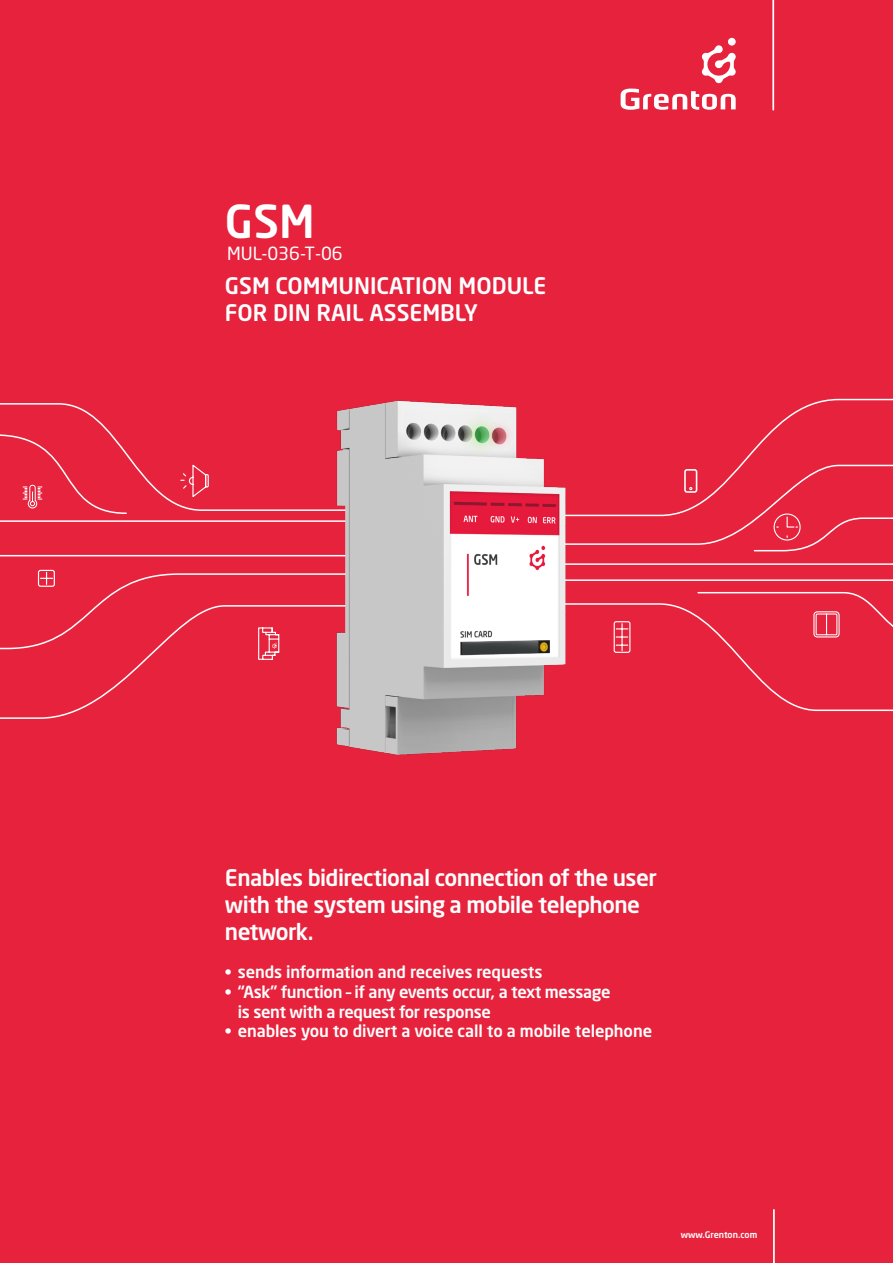
<style>
.page{position:relative;width:893px;height:1263px;background:#e6223d}
.page>*{position:absolute;margin:0;border:0;box-sizing:border-box;transform-origin:0 0}
.t1{font:500 45px "Neo Sans Pro";color:#fff}
.t2{font:500 22.5px/27px "Neo Sans Pro";letter-spacing:-.025em;color:#fff}
.t3{font:500 22.5px/27px "Neo Sans Pro";color:#fff}
.t4{font:18px "Neo Sans Pro";color:#fff}
.t5{font:500 16.5px/19.8px "Neo Sans Pro";letter-spacing:-.02em;color:#fff}
.t6{font:500 9px "Neo Sans Pro";color:#fff}
</style>
<div class="page">
<svg style="left:621px;top:89px;width:115px;height:21px"></svg>
<svg style="left:702px;top:45px;width:34px;height:38px"></svg>
<div style="left:728px;top:38px;width:8px;height:8px;background:#fff;border-radius:50%"></div>
<hr style="left:772px;top:0;width:2px;height:110px;background:#fff">
<hr style="left:773px;top:1210px;width:2px;height:53px;background:#fff">
<hr style="left:0;top:555px;width:359px;height:1px;background:#fff">
<hr style="left:514px;top:563px;width:379px;height:2px;background:#fff">
<svg style="left:741px;top:398px;width:152px;height:66px"></svg>
<hr style="left:514px;top:579px;width:379px;height:2px;background:#fff">
<hr style="left:0;top:520px;width:357px;height:2px;background:#fff">
<svg style="left:0;top:569px;width:310px;height:150px"></svg>
<img style="left:310px;top:400px;width:273px;height:355px">
<svg style="left:492px;top:464px;width:401px;height:88px"></svg>
<svg style="left:487px;top:591px;width:406px;height:121px"></svg>
<svg style="left:0;top:402px;width:373px;height:113px"></svg>
<h1 class="t1" style="left:225px;top:193px;width:91px">GSM</h1>
<p class="t4" style="left:227px;top:242px;width:117px">MUL-036-T-06</p>
<h2 class="t3" style="left:225px;top:271px;width:323px">GSM COMMUNICATION MODULE<br>FOR DIN RAIL ASSEMBLY</h2>
<h2 class="t2" style="left:225px;top:863px;width:433px">Enables bidirectional connection of the user with the system using a mobile telephone network.</h2>
<p class="t5" style="left:225px;top:961px;width:319px">• sends information and receives requests</p>
<p class="t5" style="left:238px;top:981px;width:374px;text-indent:-13px">• “Ask” function – if any events occur, a text message is sent with a request for response</p>
<p class="t5" style="left:225px;top:1021px;width:429px">• enables you to divert a voice call to a mobile telephone</p>
<p class="t6" style="left:681px;top:1229px;width:78px">www.Grenton.com</p>
</div>
